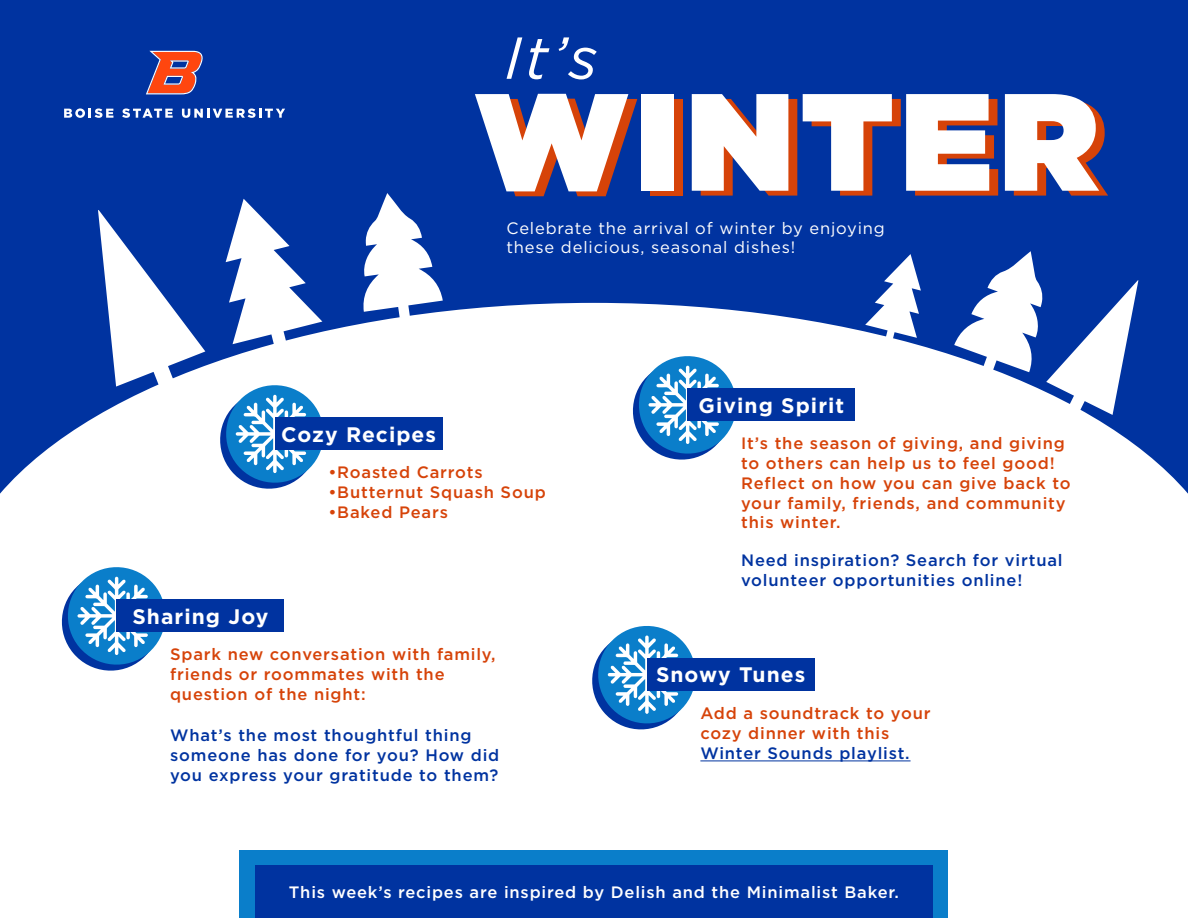
<style>
.page{position:relative;width:1188px;height:918px;background:#0033a0}
.page>*{position:absolute;margin:0;border:0;box-sizing:border-box;transform-origin:0 0}
.t1{font:700 21px "Gotham";letter-spacing:.05em;color:#fff}
.t2{font:500 16.5px/19.8px "Gotham";letter-spacing:.05em;color:#d64309}
.t3{font:500 16.5px/19.8px "Gotham";letter-spacing:.05em;color:#0033a0}
.t4{font:16.5px/19.8px "Gotham";letter-spacing:.05em;color:#fff}
.t5{font:500 16.5px "Gotham";letter-spacing:.05em;color:#fff}
</style>
<div class="page">
<div style="left:0;top:303px;width:1188px;height:615px;background:#fff"></div>
<svg style="left:362px;top:193px;width:81px;height:125px"></svg>
<svg style="left:226px;top:199px;width:96px;height:149px"></svg>
<svg style="left:865px;top:254px;width:56px;height:86px"></svg>
<svg style="left:98px;top:210px;width:107px;height:177px"></svg>
<svg style="left:954px;top:251px;width:184px;height:164px"></svg>
<div style="left:650px;top:99px;width:32px;height:97px;background:#d64309"></div>
<svg style="left:475px;top:94px;width:162px;height:102px"></svg>
<div style="left:641px;top:94px;width:33px;height:97px;background:#fff"></div>
<svg style="left:692px;top:94px;width:105px;height:102px;background:#d9c9ce"></svg>
<svg style="left:803px;top:94px;width:195px;height:102px"></svg>
<svg style="left:1005px;top:94px;width:103px;height:102px"></svg>
<svg style="left:507px;top:37px;width:15px;height:42px"></svg>
<svg style="left:529px;top:39px;width:20px;height:40px"></svg>
<svg style="left:559px;top:37px;width:38px;height:42px"></svg>
<svg style="left:146px;top:51px;width:57px;height:43px"></svg>
<svg style="left:64px;top:108px;width:49px;height:10px"></svg>
<svg style="left:122px;top:108px;width:51px;height:10px"></svg>
<svg style="left:182px;top:108px;width:103px;height:10px"></svg>
<svg style="left:214px;top:379px;width:116px;height:116px;background:#8fbfe3"></svg>
<div style="left:275px;top:418px;width:167px;height:32px;background:#0033a0"></div>
<svg style="left:586px;top:620px;width:116px;height:115px;background:#8fbfe3"></svg>
<div style="left:647px;top:658px;width:168px;height:33px;background:#0033a0"></div>
<hr style="left:700px;top:761px;width:211px;height:1px;background:#0033a0">
<svg style="left:627px;top:350px;width:115px;height:116px;background:#8ebee3"></svg>
<div style="left:688px;top:389px;width:167px;height:32px;background:#0033a0"></div>
<svg style="left:56px;top:561px;width:115px;height:116px;background:#8ebee3"></svg>
<div style="left:117px;top:600px;width:167px;height:32px;background:#0033a0"></div>
<div style="left:240px;top:851px;width:708px;height:67px;background:#0a7eca"></div>
<div style="left:255px;top:866px;width:678px;height:52px;background:#0033a0"></div>
<p class="t4" style="left:507px;top:217px;width:380px">Celebrate the arrival of winter by enjoying these delicious, seasonal dishes!</p>
<p class="t1" style="left:281px;top:420px;width:156px">Cozy Recipes</p>
<p class="t2" style="left:328px;top:462px;width:156px">•Roasted Carrots</p>
<p class="t2" style="left:328px;top:482px;width:219px">•Butternut Squash Soup</p>
<p class="t2" style="left:328px;top:502px;width:121px">•Baked Pears</p>
<p class="t1" style="left:132px;top:602px;width:137px">Sharing Joy</p>
<p class="t2" style="left:170px;top:644px;width:327px">Spark new conversation with family, friends or roommates with the question of the night:</p>
<p class="t3" style="left:170px;top:725px;width:331px">What’s the most thoughtful thing someone has done for you? How did you express your gratitude to them?</p>
<p class="t1" style="left:699px;top:391px;width:147px">Giving Spirit</p>
<p class="t2" style="left:741px;top:433px;width:331px">It’s the season of giving, and giving to others can help us to feel good!<br>Reflect on how you can give back to your family, friends, and community this winter.</p>
<p class="t3" style="left:741px;top:550px;width:323px">Need inspiration? Search for virtual volunteer opportunities online!</p>
<p class="t1" style="left:656px;top:661px;width:151px">Snowy Tunes</p>
<p class="t2" style="left:700px;top:703px;width:232px">Add a soundtrack to your cozy dinner with this</p>
<p class="t3" style="left:700px;top:743px;width:211px">Winter Sounds playlist.</p>
<p class="t5" style="left:289px;top:883px;width:612px">This week’s recipes are inspired by Delish and the Minimalist Baker.</p>
</div>
